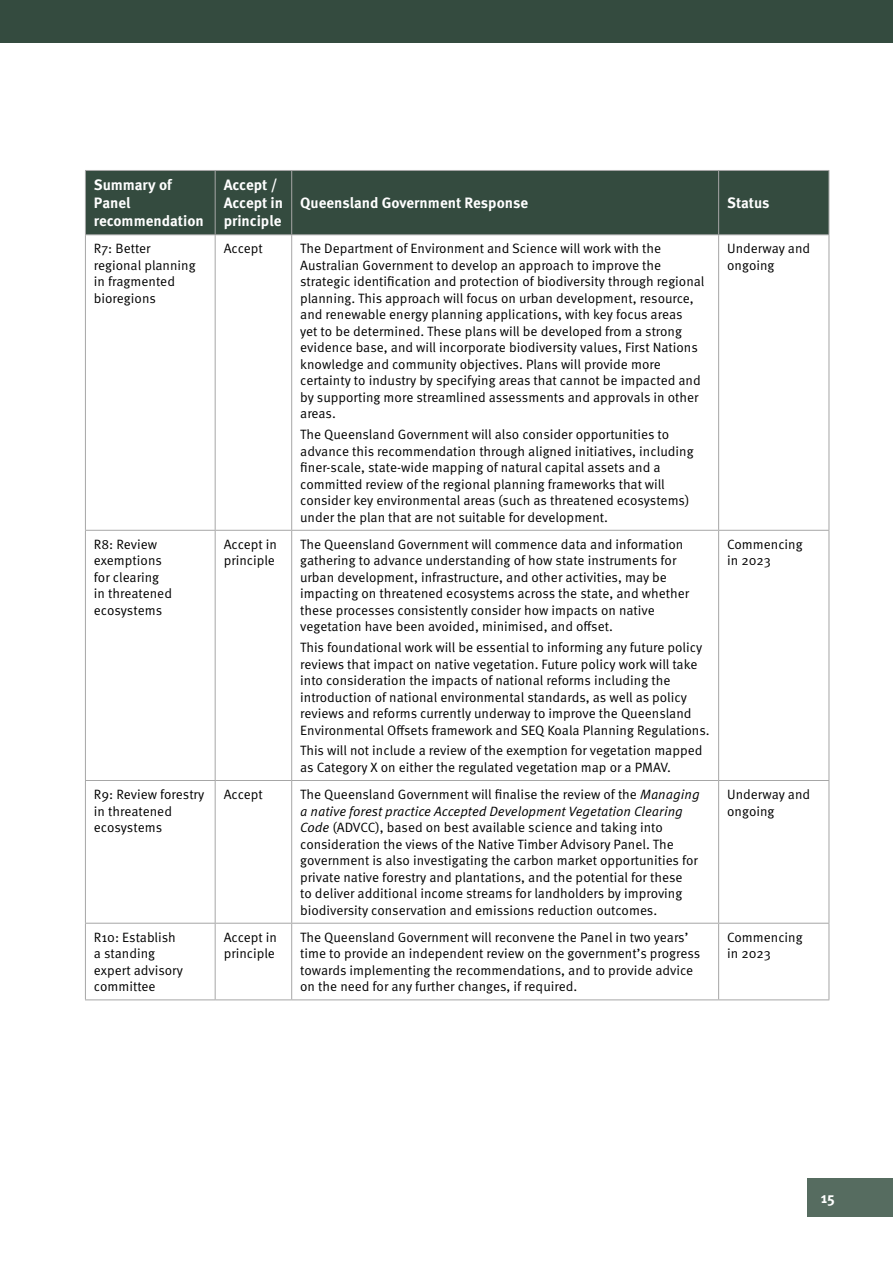
<style>
.page{position:relative;width:893px;height:1263px;background:#fff}
.page>*{position:absolute;margin:0;border:0;box-sizing:border-box;transform-origin:0 0}
.t1{font:700 15px/18px "Meta OT";color:#fff}
.t2{font:13.5px/16.5px "Meta OT Norm";color:#000}
.t3{font:13.5px "Meta OT Norm Ita";color:#000}
.s1{font-family:"Meta OT Norm Ita"}
</style>
<div class="page">
<div style="left:808px;top:1178px;width:85px;height:38px;background:#566c60"></div>
<div style="left:0;top:0;width:893px;height:43px;background:#344b3f"></div>
<div style="left:86px;top:171px;width:743px;height:63px;background:#344b3f"></div>
<hr style="left:85px;top:170px;width:130px;height:1px;background:#a6a6a6">
<hr style="left:215px;top:170px;width:77px;height:1px;background:#a6a6a6">
<hr style="left:292px;top:170px;width:427px;height:1px;background:#a6a6a6">
<hr style="left:719px;top:170px;width:110px;height:1px;background:#a6a6a6">
<hr style="left:85px;top:234px;width:130px;height:1px;background:#a6a6a6">
<hr style="left:215px;top:234px;width:77px;height:1px;background:#a6a6a6">
<hr style="left:292px;top:234px;width:427px;height:1px;background:#a6a6a6">
<hr style="left:719px;top:234px;width:110px;height:1px;background:#a6a6a6">
<hr style="left:85px;top:530px;width:130px;height:1px;background:#a6a6a6">
<hr style="left:215px;top:530px;width:77px;height:1px;background:#a6a6a6">
<hr style="left:292px;top:530px;width:427px;height:1px;background:#a6a6a6">
<hr style="left:719px;top:530px;width:110px;height:1px;background:#a6a6a6">
<hr style="left:85px;top:780px;width:130px;height:1px;background:#a6a6a6">
<hr style="left:215px;top:780px;width:77px;height:1px;background:#a6a6a6">
<hr style="left:292px;top:780px;width:427px;height:1px;background:#a6a6a6">
<hr style="left:719px;top:780px;width:110px;height:1px;background:#a6a6a6">
<hr style="left:85px;top:923px;width:130px;height:1px;background:#a6a6a6">
<hr style="left:215px;top:923px;width:77px;height:1px;background:#a6a6a6">
<hr style="left:292px;top:923px;width:427px;height:1px;background:#a6a6a6">
<hr style="left:719px;top:923px;width:110px;height:1px;background:#a6a6a6">
<hr style="left:85px;top:999px;width:130px;height:1px;background:#a6a6a6">
<hr style="left:215px;top:999px;width:77px;height:1px;background:#a6a6a6">
<hr style="left:292px;top:999px;width:427px;height:1px;background:#a6a6a6">
<hr style="left:719px;top:999px;width:110px;height:1px;background:#a6a6a6">
<hr style="left:85px;top:171px;width:1px;height:63px;background:#a6a6a6">
<hr style="left:85px;top:235px;width:1px;height:295px;background:#a6a6a6">
<hr style="left:85px;top:531px;width:1px;height:249px;background:#a6a6a6">
<hr style="left:85px;top:781px;width:1px;height:142px;background:#a6a6a6">
<hr style="left:85px;top:923px;width:1px;height:76px;background:#a6a6a6">
<hr style="left:215px;top:171px;width:1px;height:63px;background:#a6a6a6">
<hr style="left:291px;top:171px;width:1px;height:63px;background:#a6a6a6">
<hr style="left:718px;top:171px;width:1px;height:63px;background:#a6a6a6">
<hr style="left:829px;top:171px;width:1px;height:63px;background:#a6a6a6">
<hr style="left:215px;top:235px;width:1px;height:295px;background:#a6a6a6">
<hr style="left:291px;top:235px;width:1px;height:295px;background:#a6a6a6">
<hr style="left:718px;top:235px;width:1px;height:295px;background:#a6a6a6">
<hr style="left:829px;top:235px;width:1px;height:295px;background:#a6a6a6">
<hr style="left:215px;top:531px;width:1px;height:249px;background:#a6a6a6">
<hr style="left:291px;top:531px;width:1px;height:249px;background:#a6a6a6">
<hr style="left:718px;top:531px;width:1px;height:249px;background:#a6a6a6">
<hr style="left:829px;top:531px;width:1px;height:249px;background:#a6a6a6">
<hr style="left:215px;top:781px;width:1px;height:142px;background:#a6a6a6">
<hr style="left:291px;top:781px;width:1px;height:142px;background:#a6a6a6">
<hr style="left:718px;top:781px;width:1px;height:142px;background:#a6a6a6">
<hr style="left:829px;top:781px;width:1px;height:142px;background:#a6a6a6">
<hr style="left:215px;top:923px;width:1px;height:76px;background:#a6a6a6">
<hr style="left:291px;top:923px;width:1px;height:76px;background:#a6a6a6">
<hr style="left:718px;top:923px;width:1px;height:76px;background:#a6a6a6">
<hr style="left:829px;top:923px;width:1px;height:76px;background:#a6a6a6">
<p class="t1" style="left:94px;top:176px;width:111px">Summary of<br>Panel recommendation</p>
<p class="t1" style="left:224px;top:176px;width:61px">Accept /<br>Accept in principle</p>
<p class="t1" style="left:300px;top:194px;width:229px">Queensland Government Response</p>
<p class="t1" style="left:727px;top:194px;width:44px">Status</p>
<p class="t2" style="left:94px;top:241px;width:103px">R7: Better regional planning in fragmented bioregions</p>
<p class="t2" style="left:224px;top:241px;width:41px">Accept</p>
<p class="t2" style="left:300px;top:241px;width:406px">The Department of Environment and Science will work with the Australian Government to develop an approach to improve the strategic identification and protection of biodiversity through regional planning. This approach will focus on urban development, resource, and renewable energy planning applications, with key focus areas<br>yet to be determined. These plans will be developed from a strong evidence base, and will incorporate biodiversity values, First Nations knowledge and community objectives. Plans will provide more certainty to industry by specifying areas that cannot be impacted and by supporting more streamlined assessments and approvals in other areas.</p>
<p class="t2" style="left:300px;top:426px;width:395px">The Queensland Government will also consider opportunities to advance this recommendation through aligned initiatives, including finer-scale, state-wide mapping of natural capital assets and a committed review of the regional planning frameworks that will consider key environmental areas (such as threatened ecosystems) under the plan that are not suitable for development.</p>
<p class="t2" style="left:94px;top:536px;width:80px">R8: Review exemptions for clearing in threatened ecosystems</p>
<p class="t2" style="left:224px;top:536px;width:55px">Accept in principle</p>
<p class="t2" style="left:300px;top:536px;width:391px">The Queensland Government will commence data and information gathering to advance understanding of how state instruments for urban development, infrastructure, and other activities, may be impacting on threatened ecosystems across the state, and whether these processes consistently consider how impacts on native vegetation have been avoided, minimised, and offset.</p>
<p class="t2" style="left:300px;top:639px;width:411px">This foundational work will be essential to informing any future policy reviews that impact on native vegetation. Future policy work will take into consideration the impacts of national reforms including the introduction of national environmental standards, as well as policy reviews and reforms currently underway to improve the Queensland Environmental Offsets framework and SEQ Koala Planning Regulations.</p>
<p class="t2" style="left:300px;top:743px;width:404px">This will not include a review of the exemption for vegetation mapped as Category X on either the regulated vegetation map or a PMAV.</p>
<p class="t2" style="left:94px;top:786px;width:112px">R9: Review forestry in threatened ecosystems</p>
<p class="t2" style="left:224px;top:786px;width:41px">Accept</p>
<p class="t2" style="left:300px;top:786px;width:401px">The Queensland Government will finalise the review of the <span class="s1">Managing</span></p>
<p class="t3" style="left:300px;top:803px;width:384px">a native forest practice Accepted Development Vegetation Clearing</p>
<p class="t2" style="left:300px;top:819px;width:399px"><span class="s1">Code</span> (ADVCC), based on best available science and taking into consideration the views of the Native Timber Advisory Panel. The government is also investigating the carbon market opportunities for private native forestry and plantations, and the potential for these<br>to deliver additional income streams for landholders by improving biodiversity conservation and emissions reduction outcomes.</p>
<p class="t2" style="left:727px;top:241px;width:85px">Underway and ongoing</p>
<p class="t2" style="left:727px;top:536px;width:77px">Commencing in 2023</p>
<p class="t2" style="left:727px;top:786px;width:85px">Underway and ongoing</p>
<p class="t2" style="left:94px;top:929px;width:91px">R10: Establish a standing expert advisory committee</p>
<p class="t2" style="left:224px;top:929px;width:55px">Accept in principle</p>
<p class="t2" style="left:300px;top:929px;width:402px">The Queensland Government will reconvene the Panel in two years’ time to provide an independent review on the government’s progress towards implementing the recommendations, and to provide advice on the need for any further changes, if required.</p>
<p class="t2" style="left:727px;top:929px;width:77px">Commencing in 2023</p>
<p class="t1" style="left:821px;top:1189px;width:16px">15</p>
</div>
